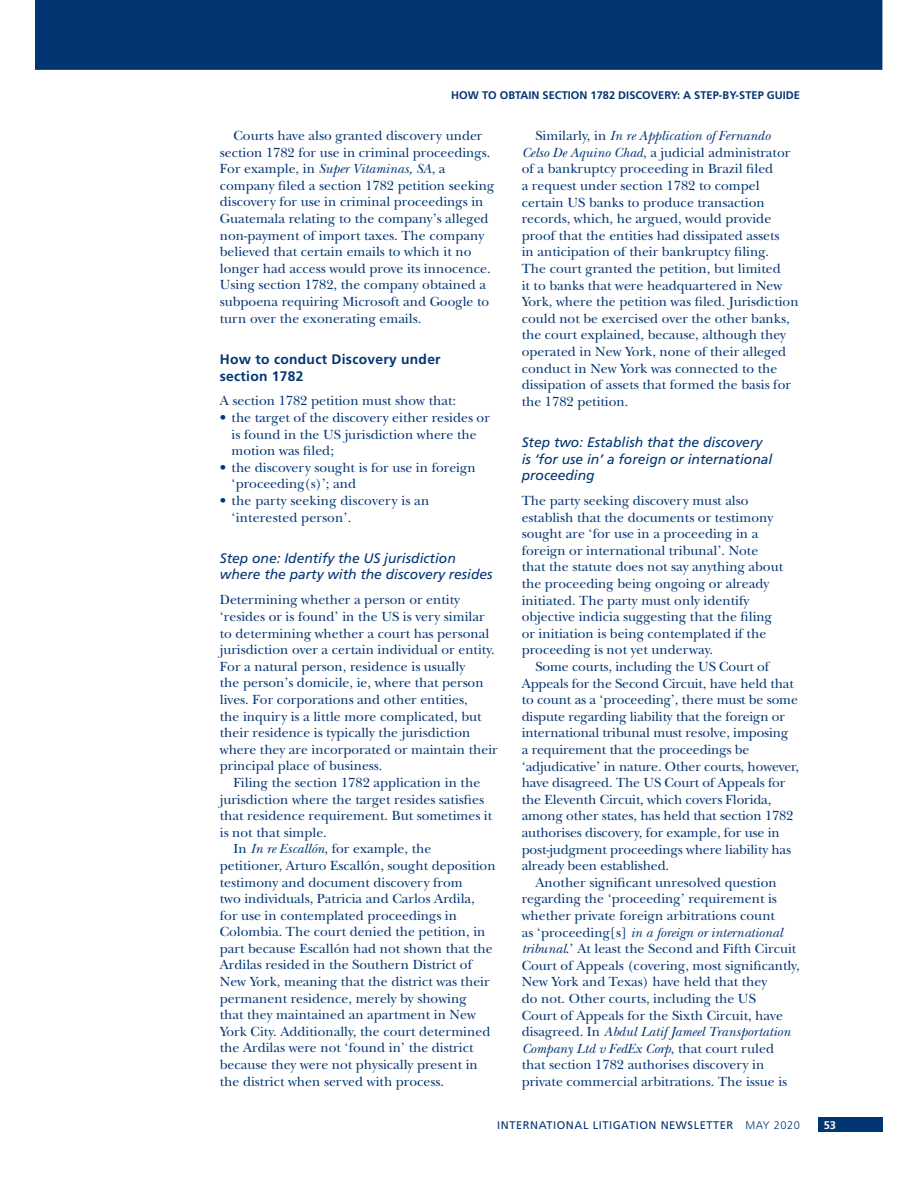
<style>
.page{position:relative;width:918px;height:1188px;background:#fff}
.page>*{position:absolute;margin:0;border:0;box-sizing:border-box;transform-origin:0 0}
.t1{font:13.8px/16.6px "New Baskerville";color:#033573}
.t2{font:italic 13.8px/16.6px "Frutiger";color:#033573}
.t3{font:italic 13.8px "New Baskerville";color:#033573}
.t4{font:700 13.8px/16.6px "Frutiger";letter-spacing:.02em;color:#033573}
.t5{font:700 11.1px "Frutiger";color:#033573}
.t6{font:11.1px "Frutiger";letter-spacing:.05em;color:#033573}
.t7{font:700 11.1px "Frutiger";color:#fff}
.s1{font-style:italic}
.s2{font-style:normal}
.s3{font-weight:300}
</style>
<div class="page">
<div style="left:36px;top:0;width:846px;height:70px;background:#033573"></div>
<div style="left:818px;top:1117px;width:64px;height:15px;background:#033573"></div>
<p class="t5" style="left:451px;top:90px;width:350px">HOW TO OBTAIN SECTION 1782 DISCOVERY: A STEP-BY-STEP GUIDE</p>
<p class="t1" style="left:220px;top:129px;width:276px;text-indent:14px">Courts have also granted discovery under section 1782 for use in criminal proceedings.<br>For example, in <span class="s1">Super Vitaminas, SA</span>, a company filed a section 1782 petition seeking discovery for use in criminal proceedings in Guatemala relating to the company’s alleged non-payment of import taxes. The company believed that certain emails to which it no longer had access would prove its innocence.<br>Using section 1782, the company obtained a subpoena requiring Microsoft and Google to turn over the exonerating emails.</p>
<p class="t4" style="left:220px;top:352px;width:222px">How to conduct Discovery under section 1782</p>
<p class="t1" style="left:220px;top:394px;width:238px">A section 1782 petition must show that:</p>
<p class="t1" style="left:232px;top:411px;width:260px;text-indent:-12px">• the target of the discovery either resides or is found in the US jurisdiction where the motion was filed;</p>
<p class="t1" style="left:232px;top:461px;width:246px;text-indent:-12px">• the discovery sought is for use in foreign ‘proceeding(s)’; and</p>
<p class="t1" style="left:232px;top:494px;width:199px;text-indent:-12px">• the party seeking discovery is an ‘interested person’.</p>
<p class="t2" style="left:220px;top:551px;width:274px">Step one: Identify the US jurisdiction where the party with the discovery resides</p>
<p class="t1" style="left:220px;top:593px;width:279px">Determining whether a person or entity ‘resides or is found’ in the US is very similar to determining whether a court has personal jurisdiction over a certain individual or entity.<br>For a natural person, residence is usually<br>the person’s domicile, ie, where that person lives. For corporations and other entities,<br>the inquiry is a little more complicated, but their residence is typically the jurisdiction where they are incorporated or maintain their principal place of business.</p>
<p class="t1" style="left:234px;top:776px;width:248px">Filing the section 1782 application in the</p>
<p class="t1" style="left:220px;top:792px;width:266px">jurisdiction where the target resides satisfies</p>
<p class="t1" style="left:220px;top:809px;width:274px">that residence requirement. But sometimes it</p>
<p class="t1" style="left:220px;top:826px;width:109px">is not that simple.</p>
<p class="t1" style="left:234px;top:842px;width:199px">In <span class="s1">In re Escallón</span>, for example, the</p>
<p class="t1" style="left:220px;top:859px;width:277px">petitioner, Arturo Escallón, sought deposition</p>
<p class="t1" style="left:220px;top:875px;width:244px">testimony and document discovery from</p>
<p class="t1" style="left:220px;top:892px;width:257px">two individuals, Patricia and Carlos Ardila,</p>
<p class="t1" style="left:220px;top:909px;width:239px">for use in contemplated proceedings in</p>
<p class="t1" style="left:220px;top:925px;width:267px">Colombia. The court denied the petition, in</p>
<p class="t1" style="left:220px;top:942px;width:274px">part because Escallón had not shown that the</p>
<p class="t1" style="left:220px;top:958px;width:254px">Ardilas resided in the Southern District of</p>
<p class="t1" style="left:220px;top:975px;width:271px">New York, meaning that the district was their</p>
<p class="t1" style="left:220px;top:992px;width:248px">permanent residence, merely by showing</p>
<p class="t1" style="left:220px;top:1008px;width:258px">that they maintained an apartment in New</p>
<p class="t1" style="left:220px;top:1025px;width:272px">York City. Additionally, the court determined</p>
<p class="t1" style="left:220px;top:1041px;width:255px">the Ardilas were not ‘found in’ the district</p>
<p class="t1" style="left:220px;top:1058px;width:260px">because they were not physically present in</p>
<p class="t1" style="left:220px;top:1075px;width:226px">the district when served with process.</p>
<p class="t1" style="left:522px;top:129px;width:278px;text-indent:14px">Similarly, in <span class="s1">In re Application of Fernando Celso De Aquino Chad</span>, a judicial administrator of a bankruptcy proceeding in Brazil filed<br>a request under section 1782 to compel certain US banks to produce transaction records, which, he argued, would provide proof that the entities had dissipated assets<br>in anticipation of their bankruptcy filing.<br>The court granted the petition, but limited<br>it to banks that were headquartered in New York, where the petition was filed. Jurisdiction could not be exercised over the other banks, the court explained, because, although they operated in New York, none of their alleged conduct in New York was connected to the dissipation of assets that formed the basis for the 1782 petition.</p>
<p class="t2" style="left:522px;top:435px;width:252px">Step two: Establish that the discovery is ‘for use in’ a foreign or international proceeding</p>
<p class="t1" style="left:522px;top:494px;width:263px">The party seeking discovery must also establish that the documents or testimony sought are ‘for use in a proceeding in a foreign or international tribunal’. Note that the statute does not say anything about the proceeding being ongoing or already initiated. The party must only identify objective indicia suggesting that the filing or initiation is being contemplated if the proceeding is not yet underway.</p>
<p class="t1" style="left:535px;top:660px;width:235px">Some courts, including the US Court of</p>
<p class="t1" style="left:522px;top:676px;width:274px">Appeals for the Second Circuit, have held that</p>
<p class="t1" style="left:522px;top:693px;width:278px">to count as a ‘proceeding’, there must be some</p>
<p class="t1" style="left:522px;top:710px;width:265px">dispute regarding liability that the foreign or</p>
<p class="t1" style="left:522px;top:726px;width:268px">international tribunal must resolve, imposing</p>
<p class="t1" style="left:522px;top:743px;width:229px">a requirement that the proceedings be</p>
<p class="t1" style="left:522px;top:759px;width:279px">‘adjudicative’ in nature. Other courts, however,</p>
<p class="t1" style="left:522px;top:776px;width:265px">have disagreed. The US Court of Appeals for</p>
<p class="t1" style="left:522px;top:793px;width:251px">the Eleventh Circuit, which covers Florida,</p>
<p class="t1" style="left:522px;top:809px;width:273px">among other states, has held that section 1782</p>
<p class="t1" style="left:522px;top:826px;width:259px">authorises discovery, for example, for use in</p>
<p class="t1" style="left:522px;top:842px;width:271px">post-judgment proceedings where liability has</p>
<p class="t1" style="left:522px;top:859px;width:149px">already been established.</p>
<p class="t1" style="left:535px;top:876px;width:243px">Another significant unresolved question</p>
<p class="t1" style="left:522px;top:892px;width:257px">regarding the ‘proceeding’ requirement is</p>
<p class="t1" style="left:522px;top:909px;width:255px">whether private foreign arbitrations count</p>
<p class="t3" style="left:522px;top:927px;width:262px"><span class="s2">as ‘proceeding[s]</span> in a foreign or international</p>
<p class="t1" style="left:522px;top:942px;width:276px"><span class="s1">tribunal</span>.’ At least the Second and Fifth Circuit</p>
<p class="t1" style="left:522px;top:959px;width:279px">Court of Appeals (covering, most significantly,</p>
<p class="t1" style="left:522px;top:975px;width:247px">New York and Texas) have held that they</p>
<p class="t1" style="left:522px;top:992px;width:236px">do not. Other courts, including the US</p>
<p class="t1" style="left:522px;top:1008px;width:263px">Court of Appeals for the Sixth Circuit, have</p>
<p class="t3" style="left:522px;top:1027px;width:270px"><span class="s2">disagreed. In</span> Abdul Latif Jameel Transportation</p>
<p class="t3" style="left:522px;top:1044px;width:254px">Company Ltd v FedEx Corp<span class="s2">, that court ruled</span></p>
<p class="t1" style="left:522px;top:1058px;width:244px">that section 1782 authorises discovery in</p>
<p class="t1" style="left:522px;top:1075px;width:267px">private commercial arbitrations. The issue is</p>
<p class="t6" style="left:497px;top:1121px;width:304px">INTERNATIONAL LITIGATION NEWSLETTER <span class="s3">MAY 2020</span></p>
<p class="t7" style="left:824px;top:1121px;width:14px">53</p>
</div>
